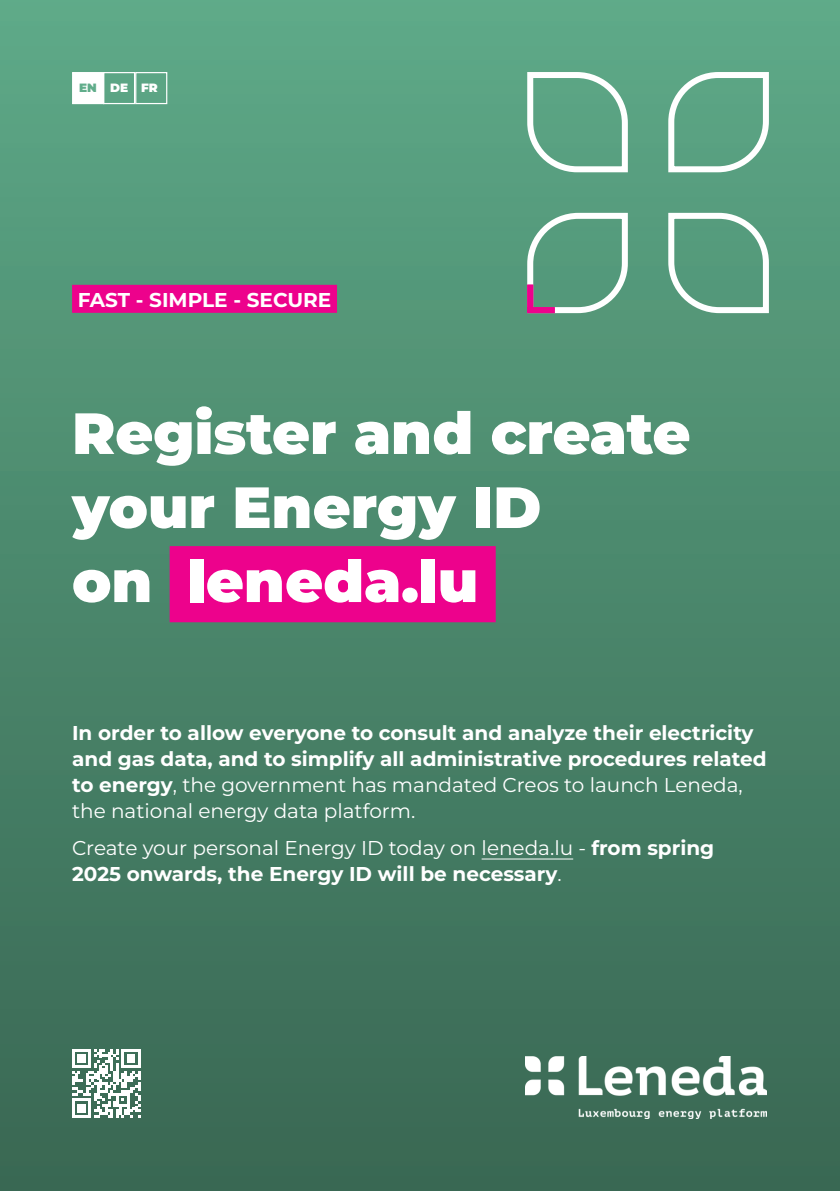
<style>
.page{position:relative;width:840px;height:1191px;background:#fff}
.page>*{position:absolute;margin:0;border:0;box-sizing:border-box;transform-origin:0 0}
.t1{font:900 58px/74px "Montserrat";color:#fff}
.t2{font:700 20px/26px "Montserrat";color:#fff}
.t3{font:900 12px "Montserrat";color:#fff}
.s1{color:#61ad8b}
.s2{font-weight:400}
</style>
<div class="page">
<div style="left:0;top:0;width:839px;height:1191px;background:linear-gradient(to bottom,#5ea987,#396652)"></div>
<div style="left:169px;top:546px;width:326px;height:76px;background:#ed028c"></div>
<hr style="left:481px;top:858px;width:92px;height:1px;background:#fff">
<img style="left:525px;top:1056px;width:241px;height:63px">
<svg style="left:72px;top:1049px;width:69px;height:68px"></svg>
<div style="left:103px;top:72px;width:32px;height:32px;border:1px solid #fff"></div>
<svg style="left:524px;top:69px;width:106px;height:106px"></svg>
<svg style="left:524px;top:210px;width:106px;height:106px;background:#6fa98f"></svg>
<svg style="left:665px;top:210px;width:106px;height:106px"></svg>
<svg style="left:665px;top:69px;width:106px;height:106px"></svg>
<div style="left:72px;top:72px;width:32px;height:32px;background:#fff"></div>
<div style="left:135px;top:72px;width:32px;height:32px;border:1px solid #fff"></div>
<div style="left:72px;top:285px;width:265px;height:28px;background:#ed028c"></div>
<div style="left:527px;top:285px;width:6px;height:27px;background:#ed028c"></div>
<div style="left:527px;top:307px;width:27px;height:6px;background:#ed028c"></div>
<p class="t3" style="left:79px;top:81px;width:80px"><span class="s1">EN</span> DE FR</p>
<p class="t2" style="left:78px;top:288px;width:255px">FAST - SIMPLE - SECURE</p>
<h1 class="t1" style="left:72px;top:397px;width:619px">Register and create your Energy ID<br>on leneda.lu</h1>
<p class="t2" style="left:72px;top:721px;width:695px">In order to allow everyone to consult and analyze their electricity and gas data, and to simplify all administrative procedures related to energy<span class="s2">, the government has mandated Creos to launch Leneda, the national energy data platform.</span></p>
<p class="t2" style="left:72px;top:836px;width:643px"><span class="s2">Create your personal Energy ID today on leneda.lu -</span> from spring<br>2025 onwards, the Energy ID will be necessary<span class="s2">.</span></p>
</div>
